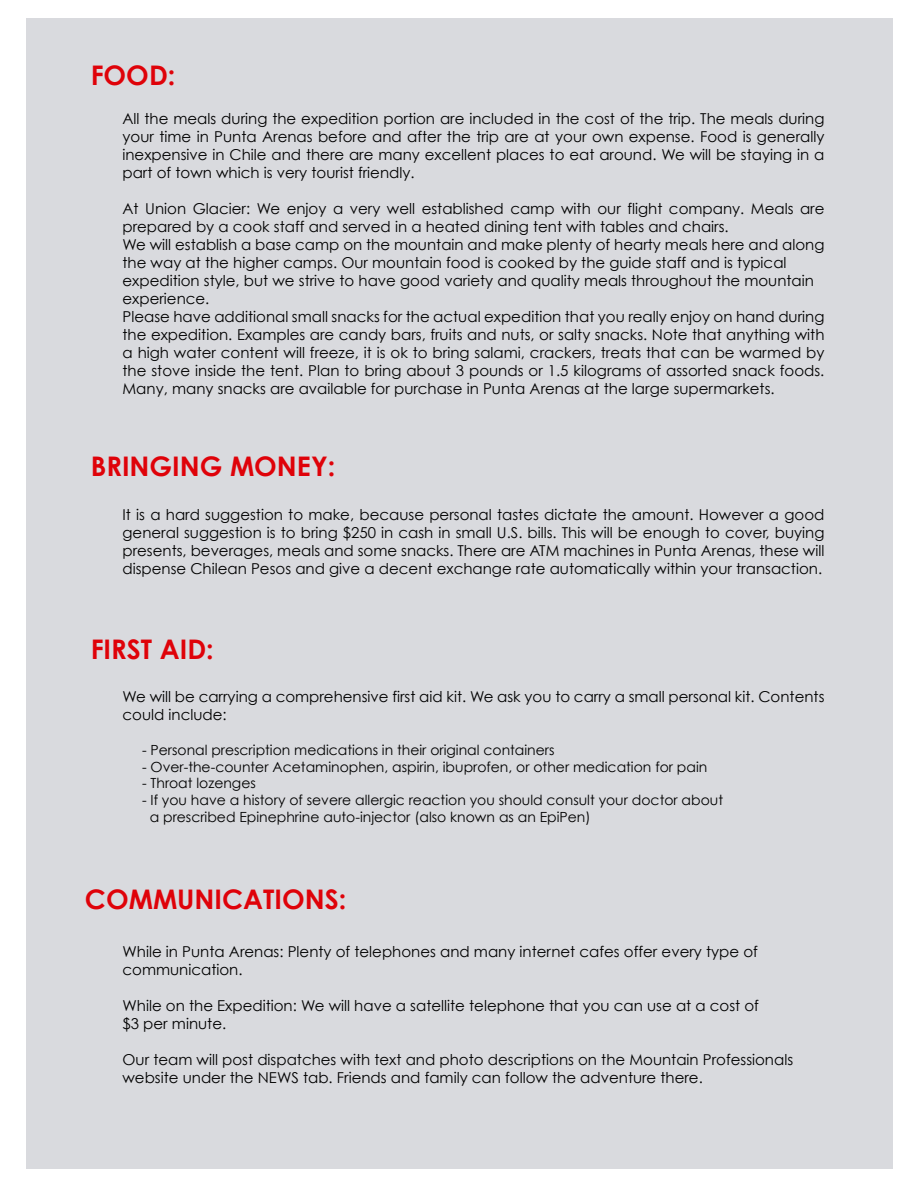
<style>
.page{position:relative;width:918px;height:1188px;background:#fff}
.page>*{position:absolute;margin:0;border:0;box-sizing:border-box;transform-origin:0 0}
.t1{font:700 27px "Century Gothic";color:#df0209}
.t2{font:15px/18px "Century Gothic";color:#000}
.t3{font:13.95px/16.8px "Century Gothic";color:#000}
</style>
<div class="page">
<div style="left:26px;top:19px;width:866px;height:1150px;background:#d9dade"></div>
<h1 class="t1" style="left:91px;top:59px;width:86px">FOOD:</h1>
<p class="t2" style="left:123px;top:109px;width:703px;text-align:justify">All the meals during the expedition portion are included in the cost of the trip. The meals during your time in Punta Arenas before and after the trip are at your own expense. Food is generally inexpensive in Chile and there are many excellent places to eat around. We will be staying in a part of town which is very tourist friendly.</p>
<p class="t2" style="left:123px;top:199px;width:703px">At Union Glacier: We enjoy a very well established camp with our flight company. Meals are prepared by a cook staff and served in a heated dining tent with tables and chairs.<br>We will establish a base camp on the mountain and make plenty of hearty meals here and along the way at the higher camps. Our mountain food is cooked by the guide staff and is typical expedition style, but we strive to have good variety and quality meals throughout the mountain experience.<br>Please have additional small snacks for the actual expedition that you really enjoy on hand during the expedition. Examples are candy bars, fruits and nuts, or salty snacks. Note that anything with a high water content will freeze, it is ok to bring salami, crackers, treats that can be warmed by the stove inside the tent. Plan to bring about 3 pounds or 1.5 kilograms of assorted snack foods.<br>Many, many snacks are available for purchase in Punta Arenas at the large supermarkets.</p>
<h1 class="t1" style="left:91px;top:449px;width:246px">BRINGING MONEY:</h1>
<p class="t2" style="left:123px;top:505px;width:703px;text-align:justify">It is a hard suggestion to make, because personal tastes dictate the amount. However a good general suggestion is to bring $250 in cash in small U.S. bills. This will be enough to cover, buying presents, beverages, meals and some snacks. There are ATM machines in Punta Arenas, these will dispense Chilean Pesos and give a decent exchange rate automatically within your transaction.</p>
<h1 class="t1" style="left:91px;top:632px;width:125px">FIRST AID:</h1>
<p class="t2" style="left:123px;top:687px;width:704px">We will be carrying a comprehensive first aid kit. We ask you to carry a small personal kit. Contents could include:</p>
<p class="t3" style="left:142px;top:741px;width:414px">- Personal prescription medications in their original containers</p>
<p class="t3" style="left:142px;top:758px;width:567px">- Over-the-counter Acetaminophen, aspirin, ibuprofen, or other medication for pain</p>
<p class="t3" style="left:142px;top:775px;width:115px">- Throat lozenges</p>
<p class="t3" style="left:150px;top:791px;width:575px;text-indent:-8px">- If you have a history of severe allergic reaction you should consult your doctor about a prescribed Epinephrine auto-injector (also known as an EpiPen)</p>
<h1 class="t1" style="left:85px;top:882px;width:263px">COMMUNICATIONS:</h1>
<p class="t2" style="left:123px;top:943px;width:637px">While in Punta Arenas: Plenty of telephones and many internet cafes offer every type of communication.</p>
<p class="t2" style="left:123px;top:997px;width:638px">While on the Expedition: We will have a satellite telephone that you can use at a cost of $3 per minute.</p>
<p class="t2" style="left:123px;top:1051px;width:672px">Our team will post dispatches with text and photo descriptions on the Mountain Professionals website under the NEWS tab. Friends and family can follow the adventure there.</p>
</div>
